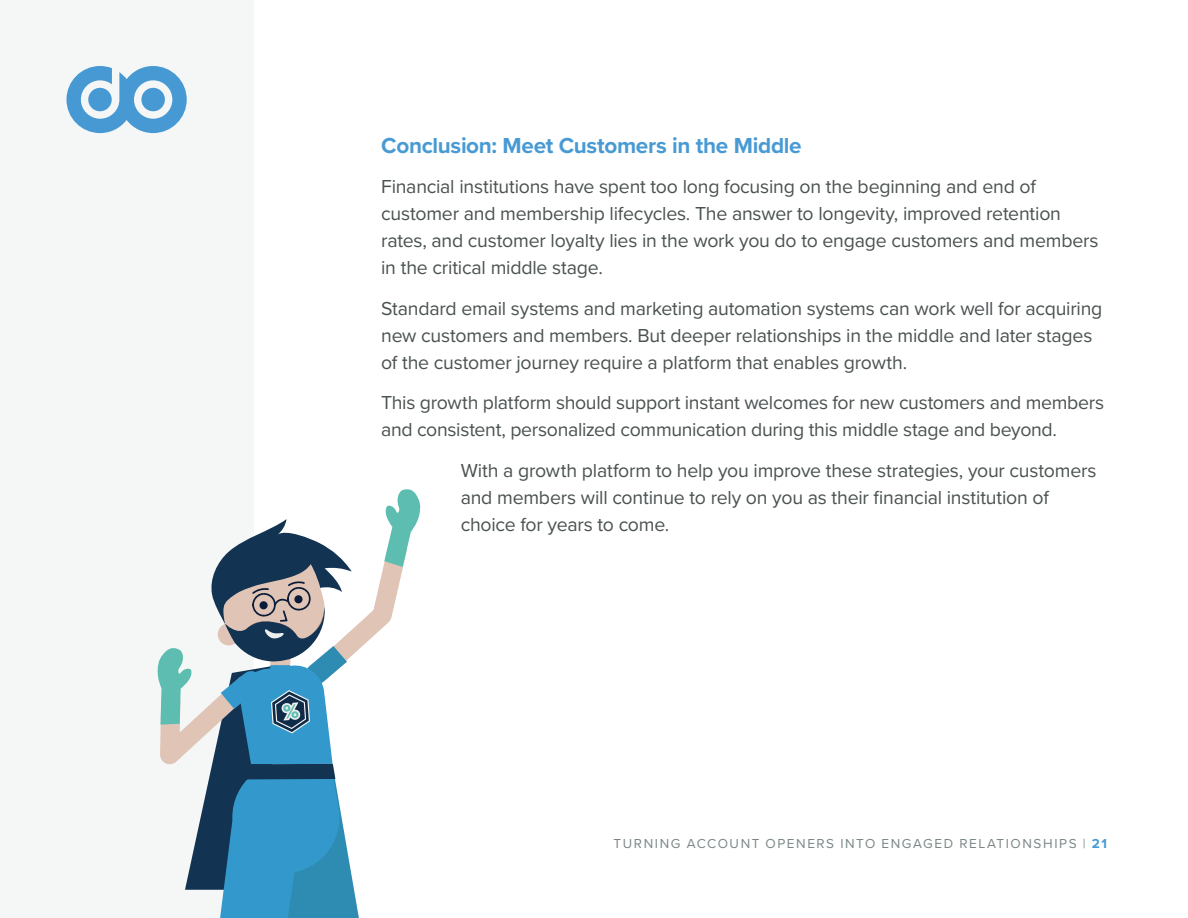
<style>
.page{position:relative;width:1188px;height:918px;background:#fff}
.page>*{position:absolute;margin:0;border:0;box-sizing:border-box;transform-origin:0 0}
.t1{font:700 22.5px "Proxima Nova";letter-spacing:-.015em;color:#489ad4}
.t2{font:19.5px/27px "Proxima Nova";letter-spacing:-.01em;color:#4a5151}
.t3{font:13.5px "Proxima Nova";letter-spacing:.115em;color:#7b8787}
.s1{font-weight:700;color:#489ad4}
</style>
<div class="page">
<div style="left:0;top:0;width:253px;height:918px;background:#f5f6f6"></div>
<svg style="left:66px;top:66px;width:121px;height:67px"></svg>
<svg style="left:158px;top:489px;width:263px;height:429px"></svg>
<p class="t1" style="left:381px;top:128px;width:422px">Conclusion: Meet Customers in the Middle</p>
<p class="t2" style="left:381px;top:172px;width:719px">Financial institutions have spent too long focusing on the beginning and end of customer and membership lifecycles. The answer to longevity, improved retention rates, and customer loyalty lies in the work you do to engage customers and members in the critical middle stage.</p>
<p class="t2" style="left:381px;top:294px;width:723px">Standard email systems and marketing automation systems can work well for acquiring new customers and members. But deeper relationships in the middle and later stages of the customer journey require a platform that enables growth.</p>
<p class="t2" style="left:381px;top:388px;width:725px">This growth platform should support instant welcomes for new customers and members and consistent, personalized communication during this middle stage and beyond.</p>
<p class="t2" style="left:461px;top:456px;width:637px">With a growth platform to help you improve these strategies, your customers and members will continue to rely on you as their financial institution of choice for years to come.</p>
<p class="t3" style="left:614px;top:833px;width:495px">TURNING ACCOUNT OPENERS INTO ENGAGED RELATIONSHIPS | <span class="s1">21</span></p>
</div>
